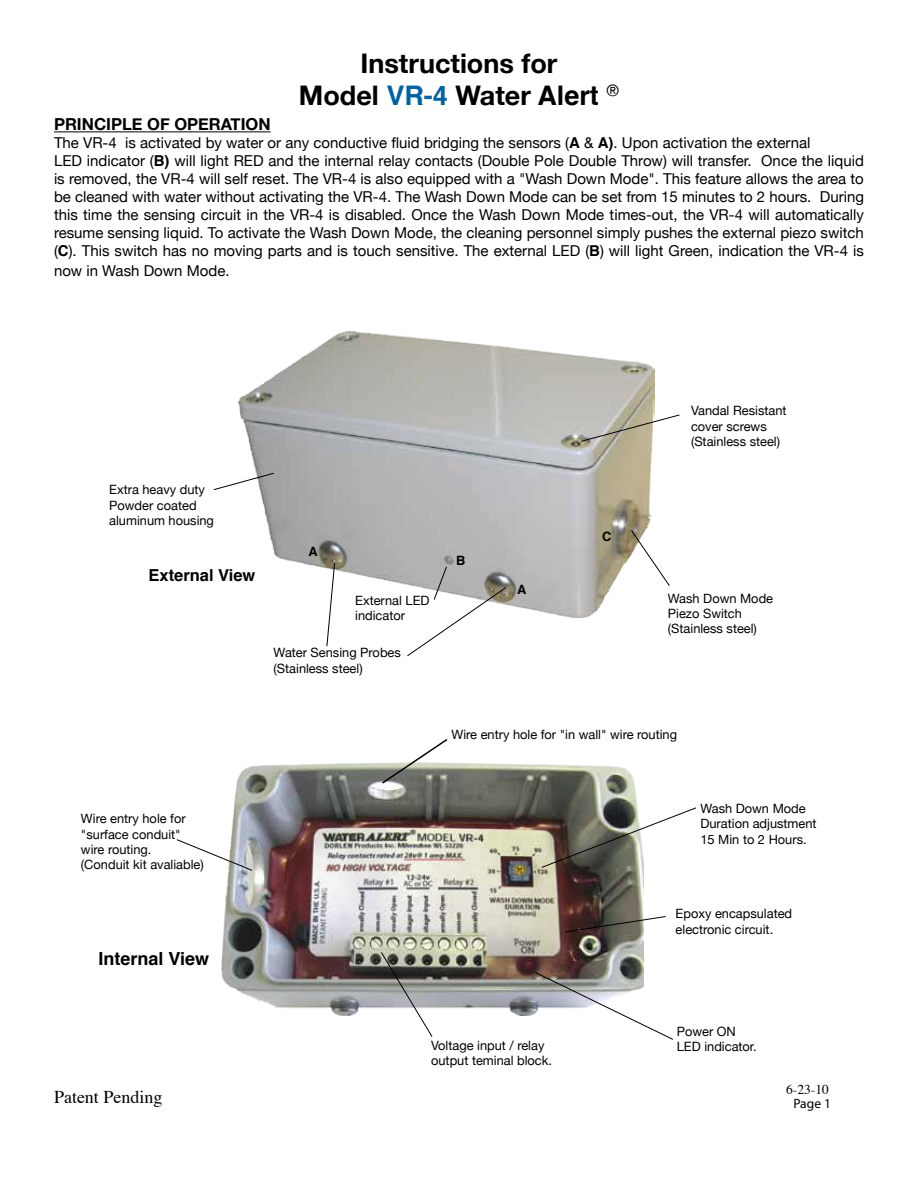
<style>
.page{position:relative;width:918px;height:1188px;background:#fff}
.page>*{position:absolute;margin:0;border:0;box-sizing:border-box;transform-origin:0 0}
.t1{font:700 27px/32.4px "Helvetica Neue";color:#000;text-align:center}
.t2{font:18px "Times";color:#000}
.t3{font:700 18px "Helvetica";color:#000}
.t4{font:700 16.5px "Helvetica Neue";color:#000}
.t5{font:700 16.5px "Helvetica";color:#000}
.t6{font:15px/18px "Helvetica Neue";color:#000}
.t7{font:13.5px "Times";color:#000}
.t8{font:13.5px "Myriad";color:#000}
.t9{font:12.9px/15.5px "Helvetica Neue";color:#000}
.t10{font:700 12.9px "Helvetica";color:#000}
.s1{font-family:"Helvetica";color:#0062a4}
.s2{font-family:"Helvetica"}
.s3{font-family:"Helvetica";font-weight:700}
</style>
<div class="page">
<img style="left:221px;top:763px;width:422px;height:252px">
<hr style="left:54px;top:131px;width:217px;height:1px;background:#000">
<img style="left:239px;top:331px;width:415px;height:286px">
<svg style="left:631px;top:530px;width:39px;height:57px"></svg>
<svg style="left:580px;top:414px;width:100px;height:28px"></svg>
<svg style="left:213px;top:472px;width:62px;height:19px"></svg>
<svg style="left:541px;top:807px;width:155px;height:61px"></svg>
<svg style="left:534px;top:971px;width:139px;height:69px"></svg>
<svg style="left:380px;top:951px;width:53px;height:86px"></svg>
<svg style="left:326px;top:563px;width:9px;height:84px"></svg>
<svg style="left:407px;top:566px;width:100px;height:90px"></svg>
<svg style="left:564px;top:916px;width:102px;height:17px"></svg>
<svg style="left:380px;top:739px;width:69px;height:46px"></svg>
<svg style="left:176px;top:839px;width:77px;height:32px"></svg>
<h1 class="t1" style="left:299px;top:47px;width:322px">Instructions for<br>Model <span class="s1">VR-4</span> Water <span class="s2">Alert</span> <sup>®</sup></h1>
<p class="t4" style="left:54px;top:114px;width:218px">PRINCIPLE OF OPERATION</p>
<p class="t6" style="left:54px;top:134px;width:812px">The VR-4 is activated by water or any conductive fluid bridging the sensors (<span class="s3">A</span> &amp; <span class="s3">A)</span>. Upon activation the external<br>LED indicator (<span class="s3">B)</span> will light RED and the internal relay contacts (Double Pole Double Throw) will transfer. Once the liquid is removed, the VR-4 will self reset. The VR-4 is also equipped with a "Wash Down Mode". This feature allows the area to be cleaned with water without activating the VR-4. The Wash Down Mode can be set from 15 minutes to 2 hours. During this time the sensing circuit in the VR-4 is disabled. Once the Wash Down Mode times-out, the VR-4 will automatically resume sensing liquid. To activate the Wash Down Mode, the cleaning personnel simply pushes the external piezo switch (<span class="s3">C</span>). This switch has no moving parts and is touch sensitive. The external LED (<span class="s3">B</span>) will light Green, indication the VR-4 is</p>
<p class="t6" style="left:54px;top:261px;width:177px">now in Wash Down Mode.</p>
<p class="t9" style="left:109px;top:482px;width:106px">Extra heavy duty<br>Powder coated aluminum housing</p>
<p class="t5" style="left:148px;top:562px;width:109px">External View</p>
<p class="t10" style="left:308px;top:541px;width:11px">A</p>
<p class="t9" style="left:355px;top:592px;width:76px">External LED indicator</p>
<p class="t9" style="left:274px;top:645px;width:129px">Water Sensing Probes (Stainless steel)</p>
<p class="t10" style="left:456px;top:550px;width:11px">B</p>
<p class="t10" style="left:517px;top:579px;width:11px">A</p>
<p class="t10" style="left:602px;top:526px;width:11px">C</p>
<p class="t9" style="left:691px;top:403px;width:97px">Vandal Resistant cover screws (Stainless steel)</p>
<p class="t9" style="left:668px;top:590px;width:107px">Wash Down Mode<br>Piezo Switch (Stainless steel)</p>
<p class="t9" style="left:452px;top:727px;width:227px">Wire entry hole for "in wall" wire routing</p>
<p class="t9" style="left:81px;top:811px;width:124px">Wire entry hole for "surface conduit" wire routing.<br>(Conduit kit avaliable)</p>
<p class="t3" style="left:98px;top:944px;width:112px">Internal View</p>
<p class="t2" style="left:54px;top:1080px;width:110px">Patent Pending</p>
<p class="t9" style="left:700px;top:801px;width:118px">Wash Down Mode<br>Duration adjustment<br>15 Min to 2 Hours.</p>
<p class="t9" style="left:676px;top:906px;width:118px">Epoxy encapsulated electronic circuit.</p>
<p class="t9" style="left:677px;top:1023px;width:61px">Power ON</p>
<p class="t9" style="left:431px;top:1037px;width:115px">Voltage input / relay</p>
<p class="t9" style="left:677px;top:1039px;width:81px">LED indicator.</p>
<p class="t9" style="left:431px;top:1053px;width:122px">output teminal block.</p>
<p class="t7" style="left:786px;top:1077px;width:44px">6-23-10</p>
<p class="t8" style="left:794px;top:1097px;width:39px">Page 1</p>
</div>
